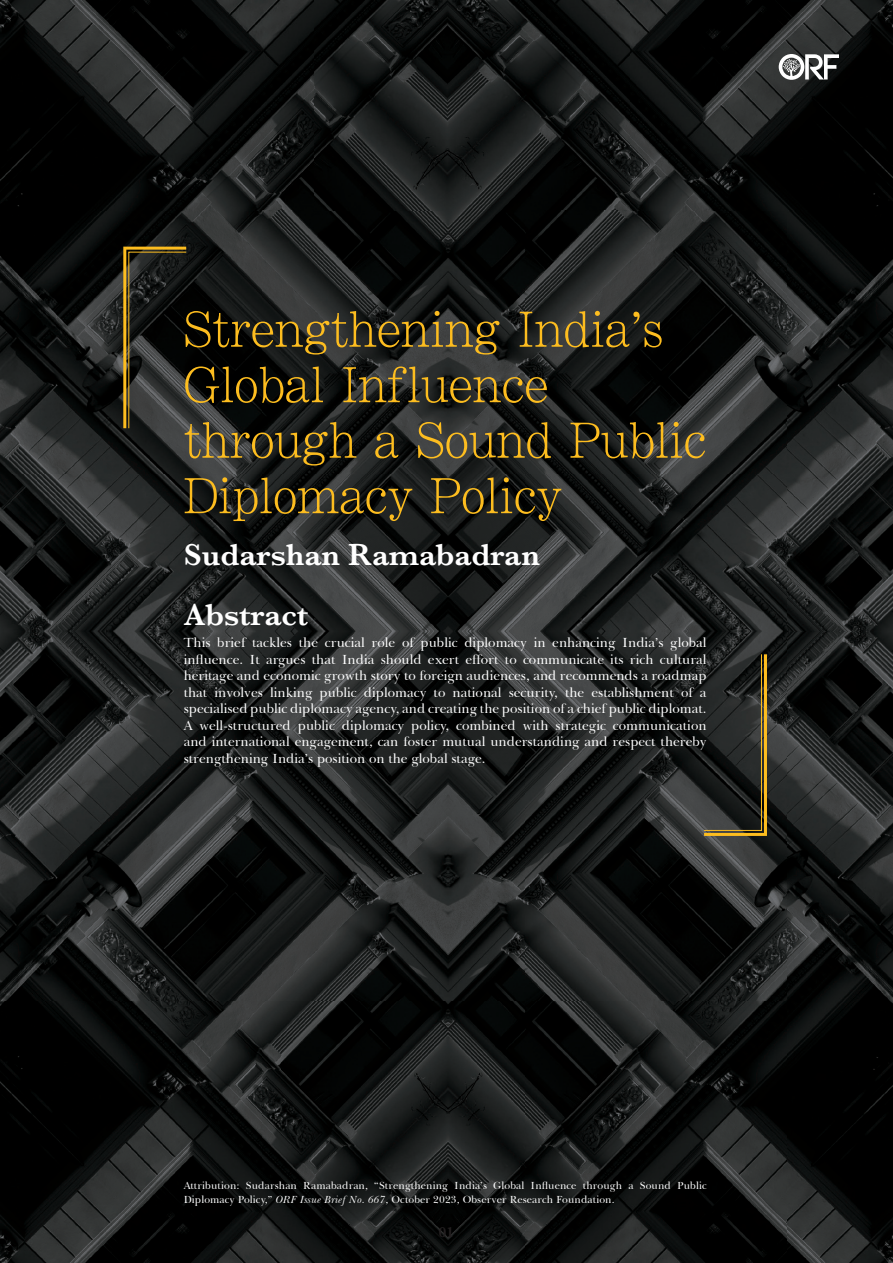
<style>
.page{position:relative;width:893px;height:1263px;background:#fff}
.page>*{position:absolute;margin:0;border:0;box-sizing:border-box;transform-origin:0 0}
.t1{font:51px/55.5px "Li Song Pro";color:#fdbd1f}
.t2{font:600 31.5px "Baskerville";color:#fff}
.t3{font:600 15px "Baskerville";color:#231f20}
.t4{font:13.5px/16.5px "Baskerville BT";color:#fff;text-align:justify}
.t5{font:10.5px/13.5px "Baskerville BT";letter-spacing:.01em;color:#fff}
.s1{font-family:"Baskerville BT"}
.s2{font-style:italic}
</style>
<div class="page">
<img style="left:0;top:0;width:893px;height:1263px">
<svg style="left:779px;top:54px;width:60px;height:26px"></svg>
<svg style="left:123px;top:247px;width:63px;height:181px;background:#343124"></svg>
<svg style="left:704px;top:654px;width:63px;height:182px;background:#353124"></svg>
<h1 class="t1" style="left:184px;top:302px;width:524px">Strengthening India<span class="s1">’</span>s<br>Global Influence through a Sound Public<br>Diplomacy Policy</h1>
<h2 class="t2" style="left:184px;top:533px;width:358px">Sudarshan Ramabadran</h2>
<h2 class="t2" style="left:184px;top:592px;width:126px">Abstract</h2>
<p class="t4" style="left:184px;top:634px;width:524px">This brief tackles the crucial role of public diplomacy in enhancing India’s global influence. It argues that India should exert effort to communicate its rich cultural heritage and economic growth story to foreign audiences, and recommends a roadmap that involves linking public diplomacy to national security, the establishment of a specialised public diplomacy agency, and creating the position of a chief public diplomat.<br>A well-structured public diplomacy policy, combined with strategic communication and international engagement, can foster mutual understanding and respect thereby strengthening India’s position on the global stage.</p>
<p class="t5" style="left:184px;top:1179px;width:524px">Attribution: Sudarshan Ramabadran, “Strengthening India’s Global Influence through a Sound Public<br>Diplomacy Policy,” <span class="s2">ORF Issue Brief No. 667</span>, October 2023, Observer Research Foundation.</p>
<p class="t3" style="left:439px;top:1221px;width:16px">01</p>
</div>
